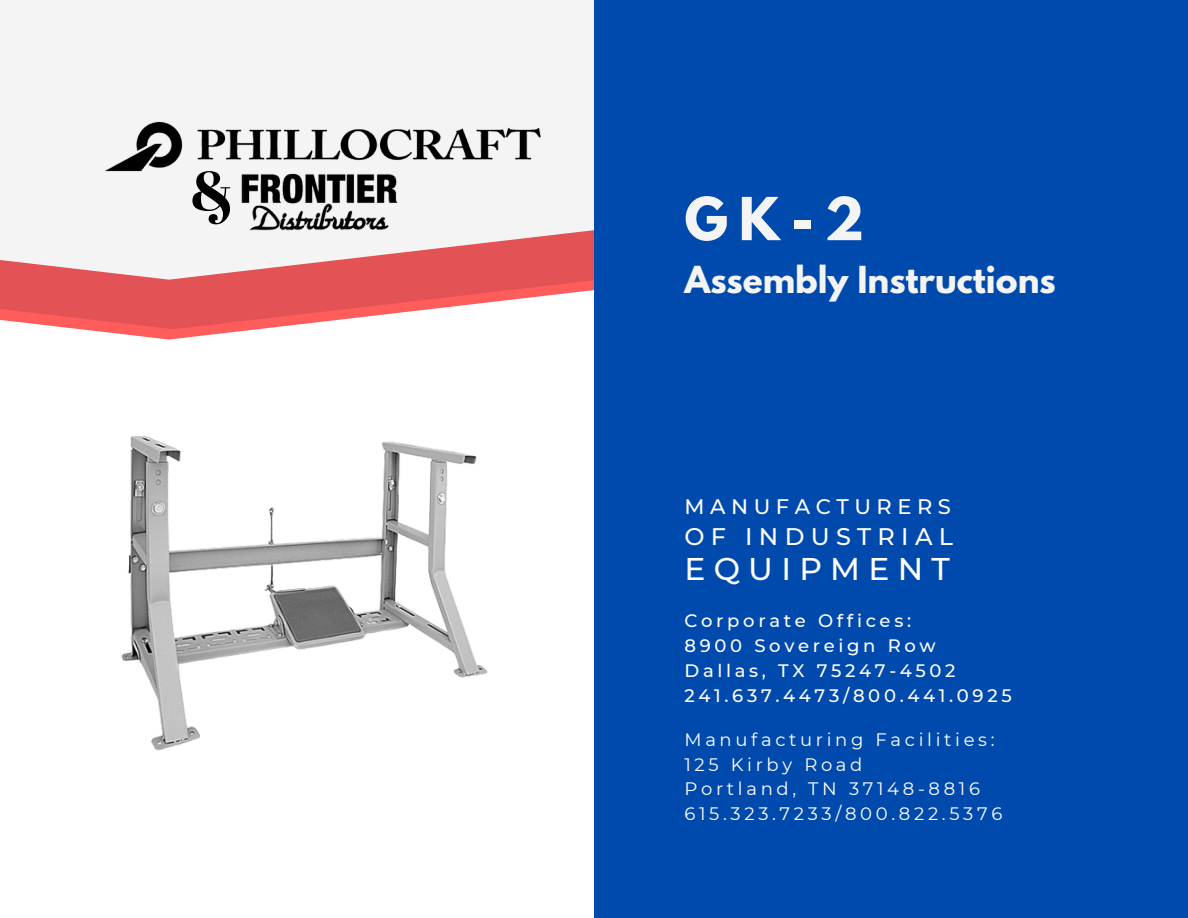
<style>
.page{position:relative;width:1188px;height:918px;background:#fff}
.page>*{position:absolute;margin:0;border:0;box-sizing:border-box;transform-origin:0 0}
.t1{font:55.35px "Abril Fatface";color:#000}
.t2{font:700 52.5px "League Spartan";color:#f4f4f4}
.t3{font:700 33px "League Spartan";color:#f4f4f4}
.t4{font:500 31.35px "Montserrat";letter-spacing:.265em;color:#fff}
.t5{font:500 24px "Montserrat";letter-spacing:.265em;color:#fff}
.t6{font:500 21px "Montserrat";letter-spacing:.265em;color:#fff}
.t7{font:18px "Montserrat";letter-spacing:.205em;color:#fff}
.t8{font:500 18px/24.8px "Montserrat";letter-spacing:.205em;color:#fff}
</style>
<div class="page">
<img style="left:121px;top:436px;width:367px;height:315px">
<svg style="left:79px;top:329px;width:180px;height:11px"></svg>
<svg style="left:0;top:280px;width:594px;height:49px;fill:#e35355"></svg>
<div style="left:0;top:0;width:761px;height:280px;background:#f4f4f4"></div>
<img style="left:105px;top:121px;width:436px;height:51px">
<img style="left:239px;top:170px;width:162px;height:61px">
<div style="left:594px;top:0;width:594px;height:918px;background:#004aad"></div>
<p class="t1" style="left:189px;top:152px;width:47px">&amp;</p>
<p class="t2" style="left:684px;top:193px;width:181px">GK-2</p>
<p class="t3" style="left:684px;top:264px;width:373px">Assembly Instructions</p>
<h3 class="t6" style="left:684px;top:494px;width:268px">MANUFACTURERS</h3>
<h1 class="t5" style="left:684px;top:521px;width:270px">OF INDUSTRIAL</h1>
<h5 class="t4" style="left:684px;top:550px;width:267px">EQUIPMENT</h5>
<p class="t8" style="left:684px;top:609px;width:329px">Corporate Offices:<br>8900 Sovereign Row<br>Dallas, TX 75247-4502<br>241.637.4473/800.441.0925</p>
<h4 class="t7" style="left:684px;top:728px;width:312px">Manufacturing Facilities:</h4>
<h2 class="t7" style="left:684px;top:753px;width:180px">125 Kirby Road</h2>
<h6 class="t7" style="left:684px;top:778px;width:297px">Portland, TN 37148-8816</h6>
<p class="t7" style="left:684px;top:803px;width:319px">615.323.7233/800.822.5376</p>
</div>
